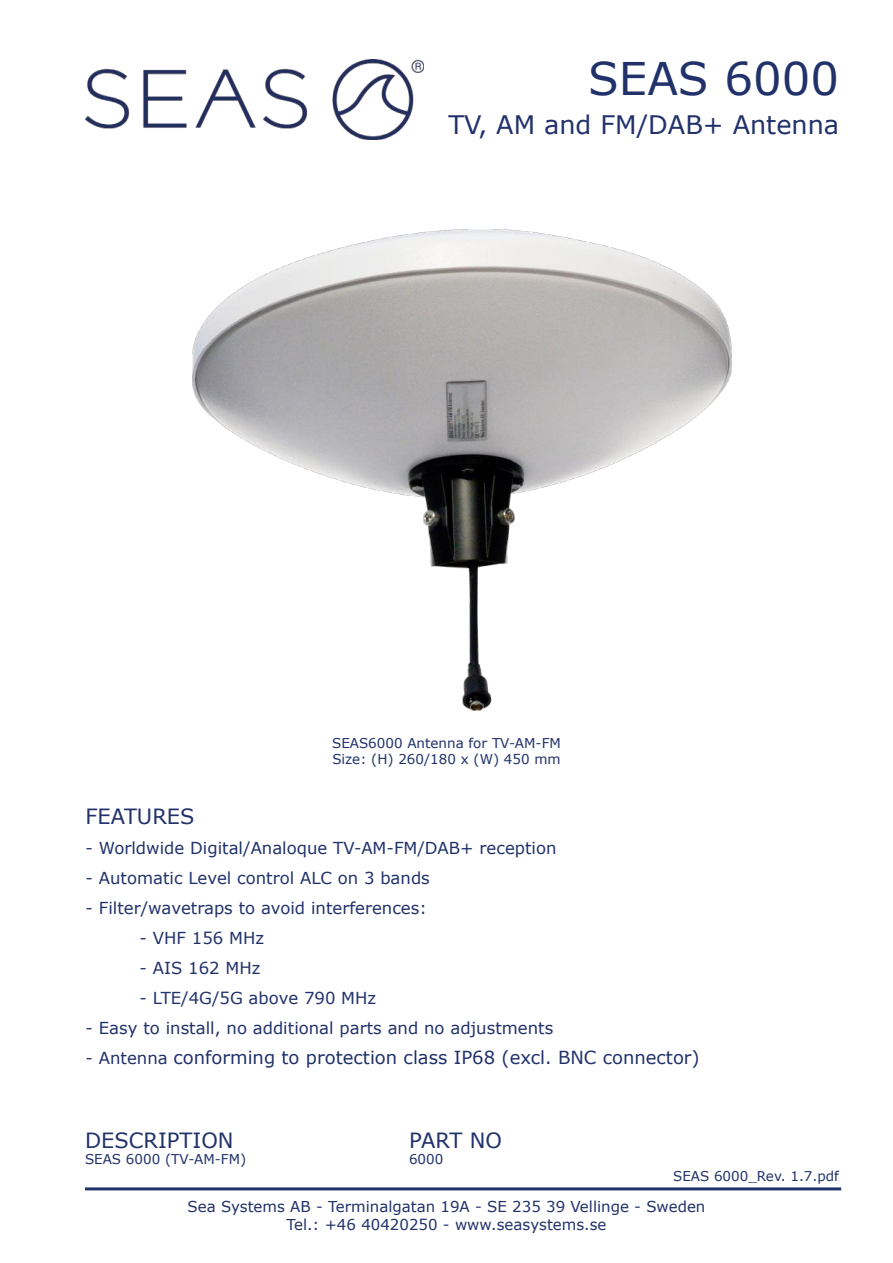
<style>
.page{position:relative;width:893px;height:1263px;background:#fff}
.page>*{position:absolute;margin:0;border:0;box-sizing:border-box;transform-origin:0 0}
.t1{font:45px "Verdana";color:#21316a}
.t2{font:25.5px "Verdana";color:#21316a}
.t3{font:21px "Verdana";color:#21316a}
.t4{font:18px "Verdana";color:#21316a}
.t5{font:16.5px "Verdana";color:#21316a}
.t6{font:15px/18px "Verdana";color:#21316a;text-align:center}
.t7{font:13.5px/16.2px "Verdana";color:#21316a}
.s1{font-size:16.5px}
</style>
<div class="page">
<hr style="left:85px;top:1187px;width:756px;height:3px;background:#21316a">
<img style="left:86px;top:59px;width:338px;height:80px">
<img style="left:193px;top:230px;width:538px;height:481px">
<h1 class="t1" style="left:588px;top:48px;width:252px">SEAS 6000</h1>
<h2 class="t2" style="left:448px;top:107px;width:392px">TV, AM and FM/DAB+ Antenna</h2>
<p class="t7" style="left:332px;top:735px;width:230px">SEAS6000 Antenna for TV-AM-FM<br>Size: (H) 260/180 x (W) 450 mm</p>
<p class="t3" style="left:86px;top:802px;width:111px">FEATURES</p>
<p class="t5" style="left:86px;top:837px;width:473px">- Worldwide Digital/Analoque TV-AM-FM/DAB+ reception</p>
<p class="t5" style="left:86px;top:867px;width:346px">- Automatic Level control ALC on 3 bands</p>
<p class="t5" style="left:86px;top:897px;width:343px">- Filter/wavetraps to avoid interferences:</p>
<p class="t5" style="left:140px;top:927px;width:126px">- VHF 156 MHz</p>
<p class="t5" style="left:140px;top:957px;width:122px">- AIS 162 MHz</p>
<p class="t5" style="left:140px;top:987px;width:238px">- LTE/4G/5G above 790 MHz</p>
<p class="t5" style="left:86px;top:1017px;width:469px">- Easy to install, no additional parts and no adjustments</p>
<p class="t4" style="left:86px;top:1045px;width:616px"><span class="s1">- Antenna</span> conforming to protection class IP68 (excl. BNC connector)</p>
<p class="t3" style="left:85px;top:1126px;width:150px">DESCRIPTION</p>
<p class="t3" style="left:409px;top:1126px;width:95px">PART NO</p>
<p class="t7" style="left:85px;top:1151px;width:163px">SEAS 6000 (TV-AM-FM)</p>
<p class="t7" style="left:409px;top:1151px;width:36px">6000</p>
<p class="t6" style="left:188px;top:1197px;width:519px">Sea Systems AB - Terminalgatan 19A - SE 235 39 Vellinge - Sweden<br>Tel.: +46 40420250 - www.seasystems.se</p>
<p class="t7" style="left:673px;top:1168px;width:167px">SEAS 6000_Rev. 1.7.pdf</p>
</div>
